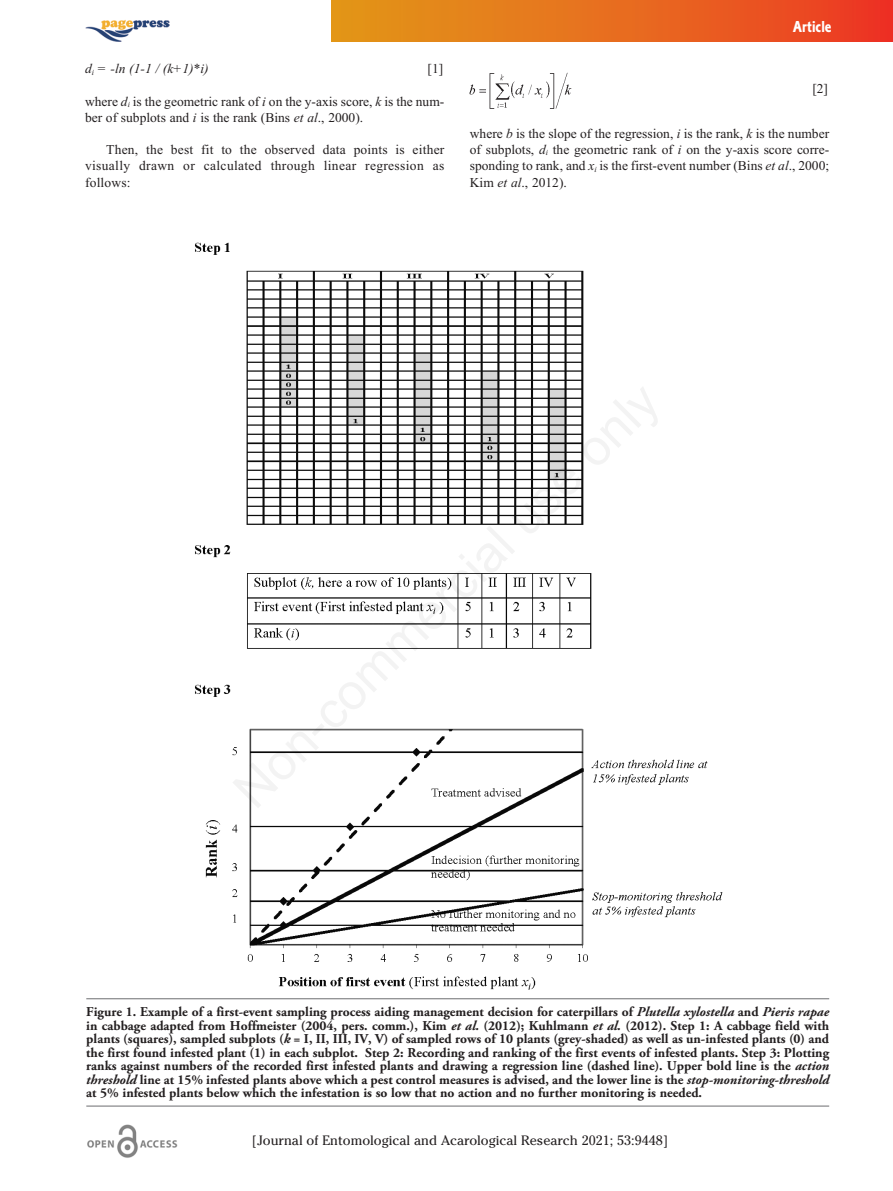
<style>
.page{position:relative;width:893px;height:1191px;background:#fff}
.page>*{position:absolute;margin:0;border:0;box-sizing:border-box;transform-origin:0 0}
.t1{font:16.5px "Corinthian Bold Condensed Plain";color:#fff}
.t2{font:700 13.5px/13.5px "Adobe Garamond Pro";color:#231f20;text-align:justify}
.t3{font:13.5px/16.2px "Times New Roman";color:#231f20;text-align:justify}
.t4{font:13.5px "Cheltenham";color:#231f20}
.t5{font:italic 13.5px "Times New Roman";color:#231f20}
.s1{font-style:italic}
</style>
<div class="page">
<img style="left:470px;top:72px;width:102px;height:37px">
<img style="left:85px;top:20px;width:85px;height:22px">
<img style="left:87px;top:1124px;width:91px;height:34px">
<div style="left:331px;top:0;width:562px;height:41px;background:linear-gradient(to right,#e29c18,#ed3925)"></div>
<img style="left:195px;top:242px;width:528px;height:748px">
<hr style="left:86px;top:998px;width:743px;height:1px;background:#6c6d70">
<hr style="left:86px;top:1105px;width:743px;height:1px;background:#6c6d70">
<p class="t5" style="left:85px;top:61px;width:125px">d<sub>i</sub> = -ln (1-1 / (k+1)*i)</p>
<p class="t3" style="left:427px;top:60px;width:17px">[1]</p>
<p class="t3" style="left:85px;top:93px;width:361px">where <span class="s1">d</span><sub>i</sub> is the geometric rank of <span class="s1">i</span> on the y-axis score, <span class="s1">k</span> is the num&shy;ber of subplots and <span class="s1">i</span> is the rank (Bins <span class="s1">et al</span>., 2000).</p>
<p class="t3" style="left:85px;top:141px;width:361px;text-indent:21px">Then, the best fit to the observed data points is either visually drawn or calculated through linear regression as follows:</p>
<p class="t1" style="left:793px;top:21px;width:40px">Article</p>
<p class="t3" style="left:812px;top:80px;width:17px">[2]</p>
<p class="t3" style="left:470px;top:125px;width:361px">where <span class="s1">b</span> is the slope of the regression, <span class="s1">i</span> is the rank, <span class="s1">k</span> is the number of subplots, <span class="s1">d</span><sub>i</sub> the geometric rank of <span class="s1">i</span> on the y-axis score corre&shy;sponding to rank, and <span class="s1">x</span><sub>i</sub> is the first-event number (Bins <span class="s1">et al</span>., 2000; Kim <span class="s1">et al</span>., 2012).</p>
<p class="t2" style="left:86px;top:1006px;width:744px">Figure 1. Example of a first-event sampling process aiding management decision for caterpillars of <span class="s1">Plutella xylostella</span> and <span class="s1">Pieris rapae </span>in cabbage adapted from Hoffmeister (2004, pers. comm.), Kim <span class="s1">et al.</span> (2012); Kuhlmann <span class="s1">et al.</span> (2012). Step 1: A cabbage field with plants (squares), sampled subplots (<span class="s1">k</span> = I, II, III, IV, V) of sampled rows of 10 plants (grey-shaded) as well as un-infested plants (0) and the first found infested plant (1) in each subplot. Step 2: Recording and ranking of the first events of infested plants. Step 3: Plotting ranks against numbers of the recorded first infested plants and drawing a regression line (dashed line). Upper bold line is the <span class="s1">action threshold</span> line at 15% infested plants above which a pest control measures is advised, and the lower line is the <span class="s1">stop-monitoring-threshold </span>at 5% infested plants below which the infestation is so low that no action and no further monitoring is needed.</p>
<p class="t4" style="left:252px;top:1132px;width:418px">[Journal of Entomological and Acarological Research 2021; 53:9448]</p>
</div>
